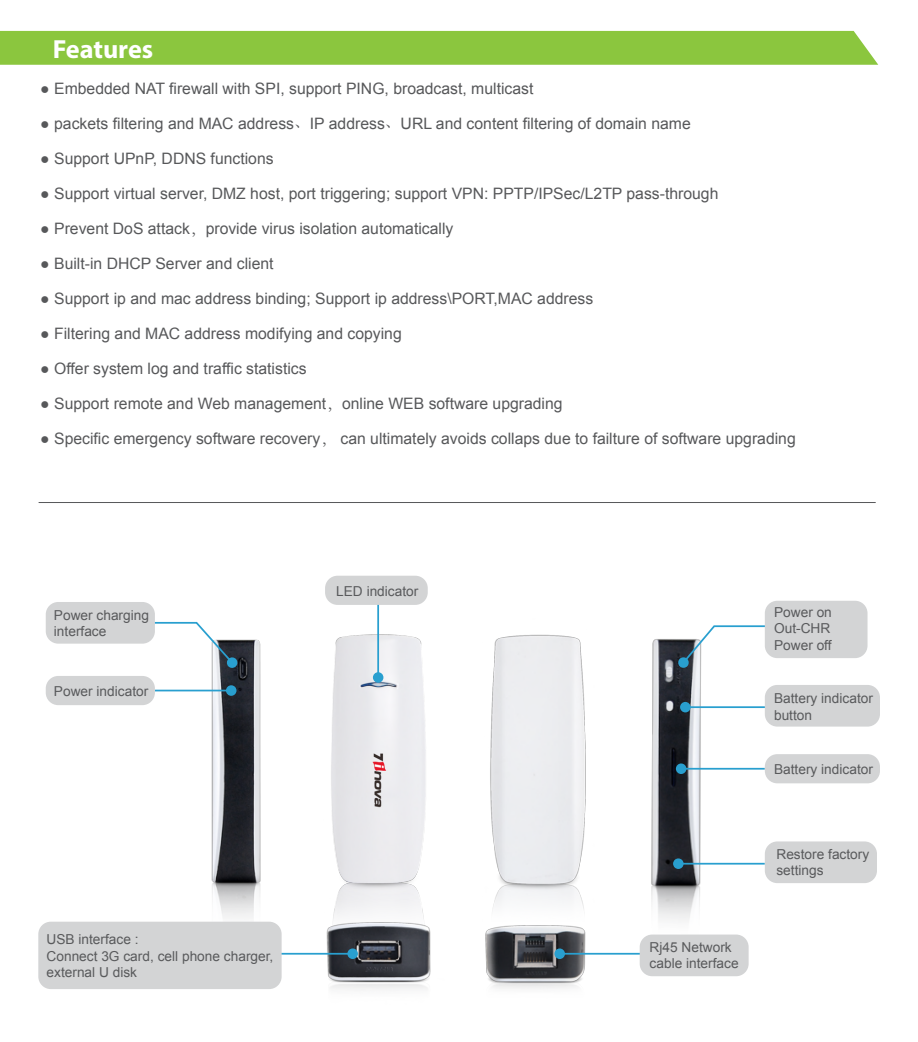
<style>
.page{position:relative;width:918px;height:1042px;background:#fff}
.page>*{position:absolute;margin:0;border:0;box-sizing:border-box;transform-origin:0 0}
.t1{font:700 26.25px "Myriad Pro";color:#fff}
.t2{font:15.75px "Arial";color:#57585a}
.t3{font:13.65px/16.4px "Arial";color:#595a5c}
.s1{font-family:"Adobe Song Std";font-weight:300}
</style>
<div class="page">
<div style="left:0;top:31px;width:878px;height:34px;background:#8bc63e"></div>
<hr style="left:39px;top:502px;width:836px;height:1px;background:#57585a">
<img style="left:679px;top:600px;width:201px;height:357px">
<img style="left:567px;top:600px;width:140px;height:321px">
<img style="left:189px;top:575px;width:378px;height:344px">
<img style="left:261px;top:835px;width:235px;height:155px">
<img style="left:421px;top:837px;width:227px;height:153px">
<hr style="left:196px;top:953px;width:157px;height:1px;background:#299fcf">
<div style="left:347px;top:948px;width:11px;height:11px;background:#299fcf;border-radius:50%"></div>
<hr style="left:559px;top:953px;width:135px;height:1px;background:#299fcf">
<div style="left:554px;top:948px;width:11px;height:11px;background:#299fcf;border-radius:50%"></div>
<svg style="left:677px;top:624px;width:90px;height:44px"></svg>
<svg style="left:152px;top:621px;width:86px;height:47px"></svg>
<hr style="left:685px;top:706px;width:80px;height:2px;background:#299fcf">
<div style="left:680px;top:702px;width:10px;height:10px;background:#299fcf;border-radius:50%"></div>
<hr style="left:155px;top:689px;width:76px;height:2px;background:#299fcf">
<div style="left:226px;top:685px;width:10px;height:11px;background:#299fcf;border-radius:50%"></div>
<hr style="left:377px;top:602px;width:2px;height:76px;background:#299fcf">
<div style="left:373px;top:672px;width:10px;height:11px;background:#299fcf;border-radius:50%"></div>
<hr style="left:681px;top:768px;width:84px;height:1px;background:#299fcf">
<div style="left:676px;top:763px;width:10px;height:11px;background:#299fcf;border-radius:50%"></div>
<hr style="left:678px;top:863px;width:87px;height:1px;background:#299fcf">
<div style="left:673px;top:858px;width:10px;height:11px;background:#299fcf;border-radius:50%"></div>
<div style="left:325px;top:576px;width:103px;height:29px;background:#d3d4d5;border-radius:12px"></div>
<div style="left:640px;top:934px;width:108px;height:42px;background:#d3d4d5;border-radius:12px"></div>
<div style="left:765px;top:685px;width:115px;height:41px;background:#d3d4d5;border-radius:12px"></div>
<div style="left:765px;top:754px;width:115px;height:29px;background:#d3d4d5;border-radius:12px"></div>
<div style="left:765px;top:841px;width:112px;height:42px;background:#d3d4d5;border-radius:12px"></div>
<div style="left:46px;top:602px;width:109px;height:41px;background:#d3d4d5;border-radius:12px"></div>
<div style="left:46px;top:676px;width:109px;height:29px;background:#d3d4d5;border-radius:12px"></div>
<div style="left:38px;top:921px;width:244px;height:68px;background:#d3d4d5;border-radius:12px"></div>
<div style="left:765px;top:601px;width:102px;height:57px;background:#d3d4d5;border-radius:12px"></div>
<h1 class="t1" style="left:53px;top:32px;width:102px">Features</h1>
<p class="t2" style="left:40px;top:78px;width:494px">● Embedded NAT firewall with SPI, support PING, broadcast, multicast</p>
<p class="t2" style="left:40px;top:113px;width:652px">● packets filtering and MAC address<span class="s1">、</span>IP address<span class="s1">、</span>URL and content filtering of domain name</p>
<p class="t2" style="left:40px;top:148px;width:235px">● Support UPnP, DDNS functions</p>
<p class="t2" style="left:40px;top:183px;width:680px">● Support virtual server, DMZ host, port triggering; support VPN: PPTP/IPSec/L2TP pass-through</p>
<p class="t2" style="left:40px;top:218px;width:415px">● Prevent DoS attack<span class="s1">，</span>provide virus isolation automatically</p>
<p class="t2" style="left:40px;top:253px;width:235px">● Built-in DHCP Server and client</p>
<p class="t2" style="left:40px;top:288px;width:554px">● Support ip and mac address binding; Support ip address\PORT,MAC address</p>
<p class="t2" style="left:40px;top:323px;width:363px">● Filtering and MAC address modifying and copying</p>
<p class="t2" style="left:40px;top:358px;width:268px">● Offer system log and traffic statistics</p>
<p class="t2" style="left:40px;top:393px;width:524px">● Support remote and Web management<span class="s1">，</span>online WEB software upgrading</p>
<p class="t2" style="left:40px;top:428px;width:757px">● Specific emergency software recovery<span class="s1">，</span> can ultimately avoids collaps due to failture of software upgrading</p>
<p class="t3" style="left:54px;top:607px;width:97px">Power charging interface</p>
<p class="t3" style="left:54px;top:683px;width:96px">Power indicator</p>
<p class="t3" style="left:336px;top:583px;width:84px">LED indicator</p>
<p class="t3" style="left:47px;top:931px;width:228px">USB interface :<br>Connect 3G card, cell phone charger, external U disk</p>
<p class="t3" style="left:649px;top:939px;width:91px">Rj45 Network cable interface</p>
<p class="t3" style="left:774px;top:604px;width:59px;text-align:justify">Power on Out-CHR Power off</p>
<p class="t3" style="left:774px;top:690px;width:100px">Battery indicator button</p>
<p class="t3" style="left:774px;top:760px;width:100px">Battery indicator</p>
<p class="t3" style="left:776px;top:846px;width:94px">Restore factory settings</p>
</div>
